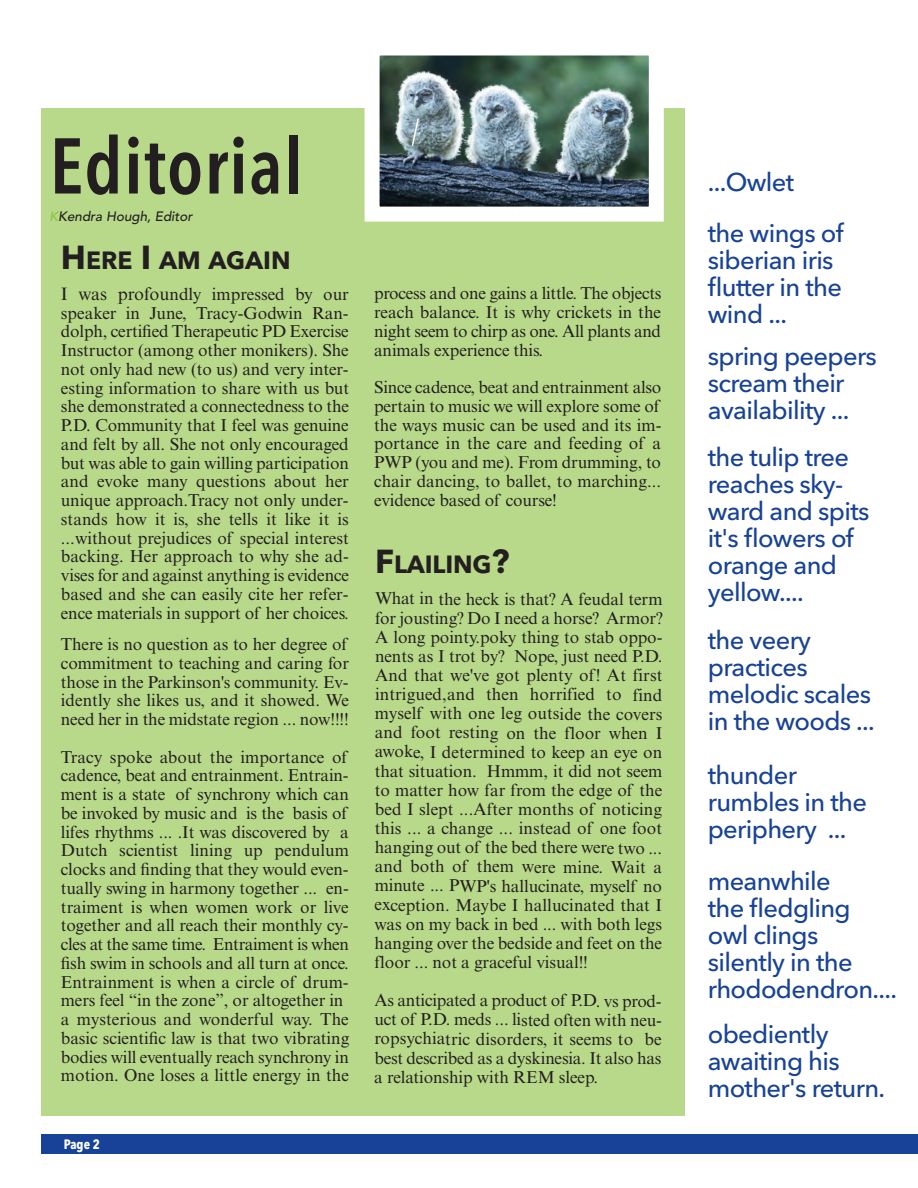
<style>
.page{position:relative;width:918px;height:1188px;background:#fff}
.page>*{position:absolute;margin:0;border:0;box-sizing:border-box;transform-origin:0 0}
.t1{font:600 78px "Avenir Next Condensed";letter-spacing:.01em;color:#231f20}
.t2{font:500 25.5px/27px "Avenir Next";letter-spacing:-.025em;color:#174297}
.t3{font:700 24.75px "Avenir Next";letter-spacing:-.005em;color:#231f20}
.t4{font:17.25px/18.8px "Times New Roman MT Std";letter-spacing:-.01em;color:#231f20;text-align:justify}
.t5{font:italic 500 13.5px "Avenir";color:#231f20}
.t6{font:700 13.5px "Avenir Next Condensed";color:#fff}
.s1{color:#8bc63e}
.s2{font-size:33px}
.s3{font-size:18px}
</style>
<div class="page">
<div style="left:41px;top:1134px;width:877px;height:20px;background:#174297"></div>
<div style="left:41px;top:108px;width:643px;height:1008px;background:#b8d989"></div>
<img style="left:381px;top:56px;width:267px;height:150px">
<div style="left:365px;top:40px;width:299px;height:182px;border:15px solid #fff"></div>
<svg style="left:412px;top:118px;width:7px;height:28px"></svg>
<h1 class="t1" style="left:50px;top:99px;width:255px">Editorial</h1>
<p class="t5" style="left:50px;top:208px;width:145px"><span class="s1">K</span>Kendra Hough, Editor</p>
<h3 class="t3" style="left:61px;top:239px;width:231px"><span class="s2">H</span>ERE <span class="s2">I</span> AM AGAIN</h3>
<p class="t4" style="left:61px;top:286px;width:290px"><span class="s3">I was profou</span>ndly impressed by our speaker in June, Tracy-Godwin Ran&shy;dolph, certified Therapeutic PD Exercise Instructor (among other monikers). She not only had new (to us) and very inter&shy;esting information to share with us but she demonstrated a connectedness to the P.D. Community that I feel was genuine and felt by all. She not only encouraged but was able to gain willing participation and evoke many questions about her unique approach.Tracy not only under&shy;stands how it is, she tells it like it is ...without prejudices of special interest backing. Her approach to why she ad&shy;vises for and against anything is evidence based and she can easily cite her refer&shy;ence materials in support of her choices.</p>
<p class="t4" style="left:61px;top:637px;width:290px">There is no question as to her degree of commitment to teaching and caring for those in the Parkinson's community. Ev&shy;idently she likes us, and it showed. We need her in the midstate region ... now!!!!</p>
<p class="t4" style="left:61px;top:749px;width:290px;text-align:left">Tracy spoke about the importance of cadence, beat and entrainment. Entrain&shy;ment is a state of synchrony which can be invoked by music and is the basis of lifes rhythms ... .It was discovered by a Dutch scientist lining up pendulum clocks and finding that they would even&shy;tually swing in harmony together ... en&shy;traiment is when women work or live together and all reach their monthly cy&shy;cles at the same time. Entraiment is when fish swim in schools and all turn at once.<br>Entrainment is when a circle of drum&shy;mers feel “in the zone”, or altogether in a mysterious and wonderful way. The basic scientific law is that two vibrating bodies will eventually reach synchrony in motion. One loses a little energy in the</p>
<p class="t6" style="left:64px;top:1136px;width:38px">Page 2</p>
<p class="t4" style="left:374px;top:286px;width:289px">process and one gains a little. The objects reach balance. It is why crickets in the night seem to chirp as one. All plants and animals experience this.</p>
<p class="t4" style="left:374px;top:380px;width:289px">Since cadence, beat and entrainment also pertain to music we will explore some of the ways music can be used and its im&shy;portance in the care and feeding of a PWP (you and me). From drumming, to chair dancing, to ballet, to marching... evidence based of course!</p>
<h3 class="t3" style="left:375px;top:543px;width:136px"><span class="s2">F</span>LAILING<span class="s2">?</span></h3>
<p class="t4" style="left:375px;top:591px;width:290px;line-height:19.2px">What in the heck is that? A feudal term for jousting? Do I need a horse? Armor?<br>A long pointy.poky thing to stab oppo&shy;nents as I trot by? Nope, just need P.D.<br>And that we've got plenty of! At first intrigued,and then horrified to find myself with one leg outside the covers and foot resting on the floor when I awoke, I determined to keep an eye on that situation. Hmmm, it did not seem to matter how far from the edge of the bed I slept ...After months of noticing this ... a change ... instead of one foot hanging out of the bed there were two ... and both of them were mine. Wait a minute ... PWP's hallucinate, myself no exception. Maybe I hallucinated that I was on my back in bed ... with both legs hanging over the bedside and feet on the floor ... not a graceful visual!!</p>
<p class="t4" style="left:374px;top:993px;width:289px">As anticipated a product of P.D. vs prod&shy;uct of P.D. meds ... listed often with neu&shy;ropsychiatric disorders, it seems to be best described as a dyskinesia. It also has a relationship with REM sleep.</p>
<h2 class="t2" style="left:708px;top:156px;width:137px;line-height:51px">...Owlet<br>the wings of</h2>
<h2 class="t2" style="left:708px;top:246px;width:136px">siberian iris flutter in the wind ...</h2>
<h2 class="t2" style="left:708px;top:342px;width:171px">spring peepers scream their availability ...</h2>
<h2 class="t2" style="left:708px;top:442px;width:163px">the tulip tree reaches sky&shy;ward and spits it's flowers of orange and yellow....</h2>
<h2 class="t2" style="left:708px;top:625px;width:169px">the veery practices melodic scales in the woods ...</h2>
<h2 class="t2" style="left:708px;top:760px;width:161px">thunder rumbles in the periphery ...</h2>
<h2 class="t2" style="left:708px;top:867px;width:191px">meanwhile<br>the fledgling owl clings silently in the rhododendron....</h2>
<h2 class="t2" style="left:708px;top:1020px;width:179px">obediently awaiting his mother's return.</h2>
</div>
